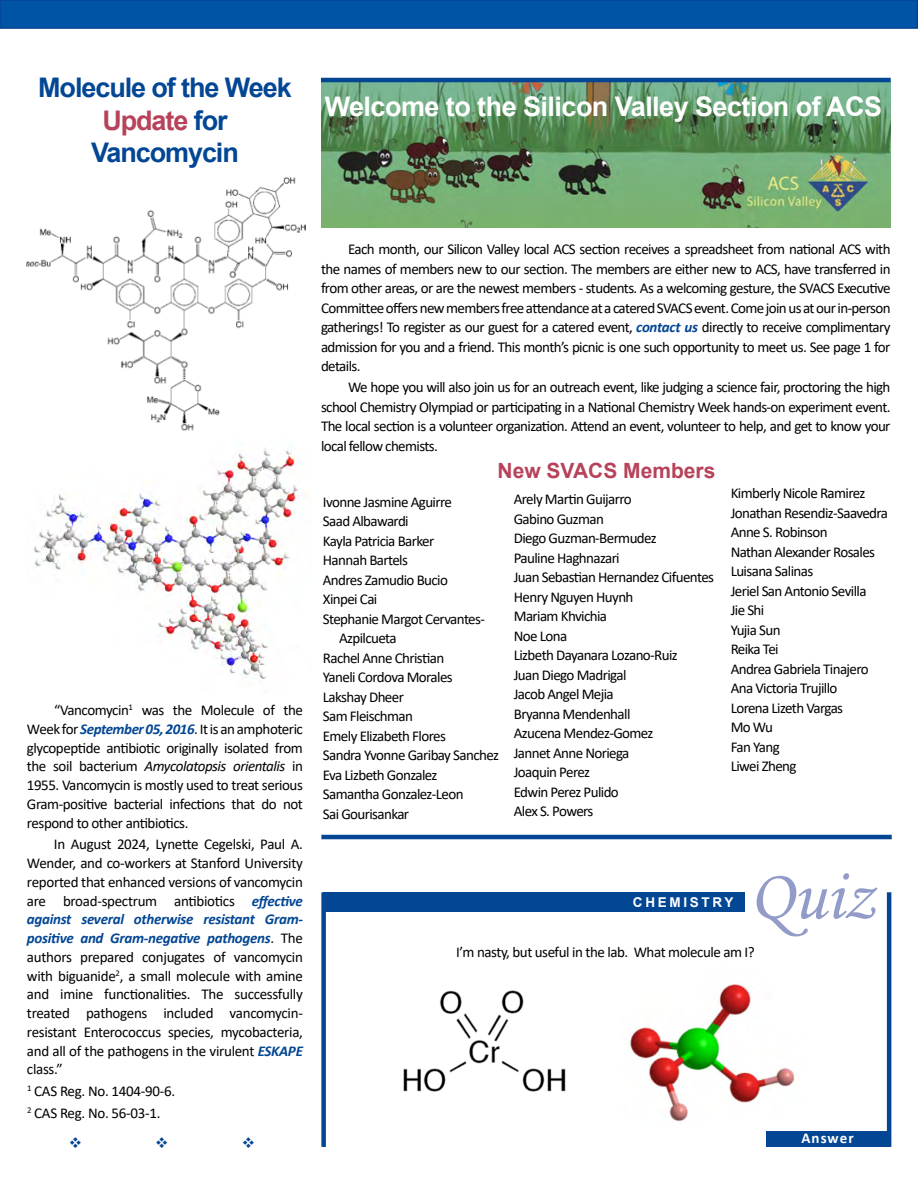
<style>
.page{position:relative;width:918px;height:1188px;background:#fff}
.page>*{position:absolute;margin:0;border:0;box-sizing:border-box;transform-origin:0 0}
.t1{font:72px "Monotype Corsiva";color:#939cc9}
.t2{font:700 27px "Arial";letter-spacing:-.02em;color:#fff}
.t3{font:700 27px/32.4px "Arial";letter-spacing:-.04em;color:#034694;text-align:center}
.t4{font:700 21px "Arial";color:#b7425a}
.t5{font:15px/19.5px "Calibri";letter-spacing:-.04em;color:#000;text-align:justify}
.t6{font:15px/21.8px "Calibri";letter-spacing:-.02em;color:#000}
.t7{font:700 15px "Calibri";letter-spacing:.07em;color:#fff}
.t8{font:700 13.5px "Arial";letter-spacing:.2em;color:#fff}
.s1{color:#b7425a}
.s2{font-weight:700;font-style:italic;color:#034694}
.s3{font-style:italic}
</style>
<div class="page">
<div style="left:0;top:0;width:918px;height:29px;background:#0054a6;border:2px solid #034694"></div>
<img style="left:321px;top:82px;width:569px;height:145px">
<hr style="left:321px;top:78px;width:570px;height:4px;background:#034694">
<hr style="left:321px;top:835px;width:571px;height:4px;background:#034694">
<div style="left:323px;top:892px;width:421px;height:20px;background:#034694"></div>
<hr style="left:887px;top:892px;width:4px;height:255px;background:#034694">
<div style="left:321px;top:892px;width:5px;height:255px;background:#034694"></div>
<div style="left:766px;top:1132px;width:123px;height:15px;background:#034694"></div>
<img style="left:403px;top:990px;width:163px;height:102px">
<img style="left:629px;top:984px;width:166px;height:137px">
<img style="left:26px;top:177px;width:280px;height:254px">
<img style="left:33px;top:443px;width:268px;height:236px">
<h2 class="t3" style="left:38px;top:72px;width:255px">Molecule of the Week<br><span class="s1">Update</span> for<br>Vancomycin</h2>
<h2 class="t2" style="left:325px;top:88px;width:559px">Welcome to the Silicon Valley Section of ACS</h2>
<p class="t5" style="left:27px;top:700px;width:278px;line-height:18.8px;text-indent:27px">“Vancomycin<sup>1</sup> was the Molecule of the Week for <span class="s2">September 05, 2016</span>. It is an amphoteric glycopeptide antibiotic originally isolated from the soil bacterium <span class="s3">Amycolatopsis orientalis</span> in 1955. Vancomycin is mostly used to treat serious Gram-positive bacterial infections that do not respond to other antibiotics.</p>
<p class="t5" style="left:27px;top:835px;width:278px;line-height:18.8px;text-indent:27px">In August 2024, Lynette Cegelski, Paul A.<br>Wender, and co-workers at Stanford University reported that enhanced versions of vancomycin are broad-spectrum antibiotics <span class="s2">effective against several otherwise resistant Gram&shy;positive and Gram-negative pathogens</span>. The authors prepared conjugates of vancomycin with biguanide<sup>2</sup>, a small molecule with amine and imine functionalities. The successfully treated pathogens included vancomycin&shy;resistant Enterococcus species, mycobacteria, and all of the pathogens in the virulent <span class="s2">ESKAPE </span>class.”</p>
<p class="t6" style="left:27px;top:1080px;width:150px"><sup>1</sup> CAS Reg. No. 1404-90-6.<br><sup>2</sup> CAS Reg. No. 56-03-1.</p>
<p class="t5" style="left:321px;top:239px;width:571px;text-indent:27px">Each month, our Silicon Valley local ACS section receives a spreadsheet from national ACS with the names of members new to our section. The members are either new to ACS, have transferred in from other areas, or are the newest members - students. As a welcoming gesture, the SVACS Executive Committee offers new members free attendance at a catered SVACS event. Come join us at our in-person gatherings! To register as our guest for a catered event, <span class="s2">contact us</span> directly to receive complimentary admission for you and a friend. This month’s picnic is one such opportunity to meet us. See page 1 for details.</p>
<p class="t5" style="left:321px;top:377px;width:571px;text-indent:27px">We hope you will also join us for an outreach event, like judging a science fair, proctoring the high school Chemistry Olympiad or participating in a National Chemistry Week hands-on experiment event.<br>The local section is a volunteer organization. Attend an event, volunteer to help, and get to know your local fellow chemists.</p>
<h3 class="t4" style="left:498px;top:456px;width:219px">New SVACS Members</h3>
<p class="t5" style="left:323px;top:492px;width:131px">Ivonne Jasmine Aguirre</p>
<p class="t5" style="left:323px;top:511px;width:87px">Saad Albawardi</p>
<p class="t5" style="left:323px;top:531px;width:113px">Kayla Patricia Barker</p>
<p class="t5" style="left:323px;top:550px;width:87px">Hannah Bartels</p>
<p class="t5" style="left:323px;top:570px;width:127px">Andres Zamudio Bucio</p>
<p class="t5" style="left:323px;top:589px;width:56px">Xinpei Cai</p>
<p class="t5" style="left:323px;top:609px;width:164px">Stephanie Margot Cervantes-</p>
<p class="t5" style="left:339px;top:628px;width:59px">Azpilcueta</p>
<p class="t5" style="left:323px;top:648px;width:123px">Rachel Anne Christian</p>
<p class="t5" style="left:323px;top:667px;width:131px">Yaneli Cordova Morales</p>
<p class="t5" style="left:323px;top:687px;width:83px">Lakshay Dheer</p>
<p class="t5" style="left:323px;top:706px;width:91px">Sam Fleischman</p>
<p class="t5" style="left:323px;top:726px;width:124px">Emely Elizabeth Flores</p>
<p class="t5" style="left:323px;top:745px;width:178px">Sandra Yvonne Garibay Sanchez</p>
<p class="t5" style="left:323px;top:765px;width:116px">Eva Lizbeth Gonzalez</p>
<p class="t5" style="left:323px;top:784px;width:142px">Samantha Gonzalez-Leon</p>
<p class="t5" style="left:323px;top:804px;width:88px">Sai Gourisankar</p>
<p class="t5" style="left:514px;top:489px;width:202px;text-align:left">Arely Martin Guijarro<br>Gabino Guzman<br>Diego Guzman-Bermudez<br>Pauline Haghnazari<br>Juan Sebastian Hernandez Cifuentes<br>Henry Nguyen Huynh<br>Mariam Khvichia<br>Noe Lona<br>Lizbeth Dayanara Lozano-Ruiz<br>Juan Diego Madrigal<br>Jacob Angel Mejia<br>Bryanna Mendenhall<br>Azucena Mendez-Gomez<br>Jannet Anne Noriega<br>Joaquin Perez<br>Edwin Perez Pulido<br>Alex S. Powers</p>
<p class="t5" style="left:731px;top:483px;width:159px;text-align:left">Kimberly Nicole Ramirez<br>Jonathan Resendiz-Saavedra<br>Anne S. Robinson<br>Nathan Alexander Rosales<br>Luisana Salinas<br>Jeriel San Antonio Sevilla<br>Jie Shi<br>Yujia Sun<br>Reika Tei<br>Andrea Gabriela Tinajero<br>Ana Victoria Trujillo<br>Lorena Lizeth Vargas<br>Mo Wu<br>Fan Yang<br>Liwei Zheng</p>
<p class="t8" style="left:633px;top:892px;width:102px">CHEMISTRY</p>
<h1 class="t1" style="left:749px;top:852px;width:127px">Quiz</h1>
<p class="t5" style="left:456px;top:942px;width:300px">I’m nasty, but useful in the lab. What molecule am I?</p>
<p class="t7" style="left:801px;top:1128px;width:54px">Answer</p>
</div>
